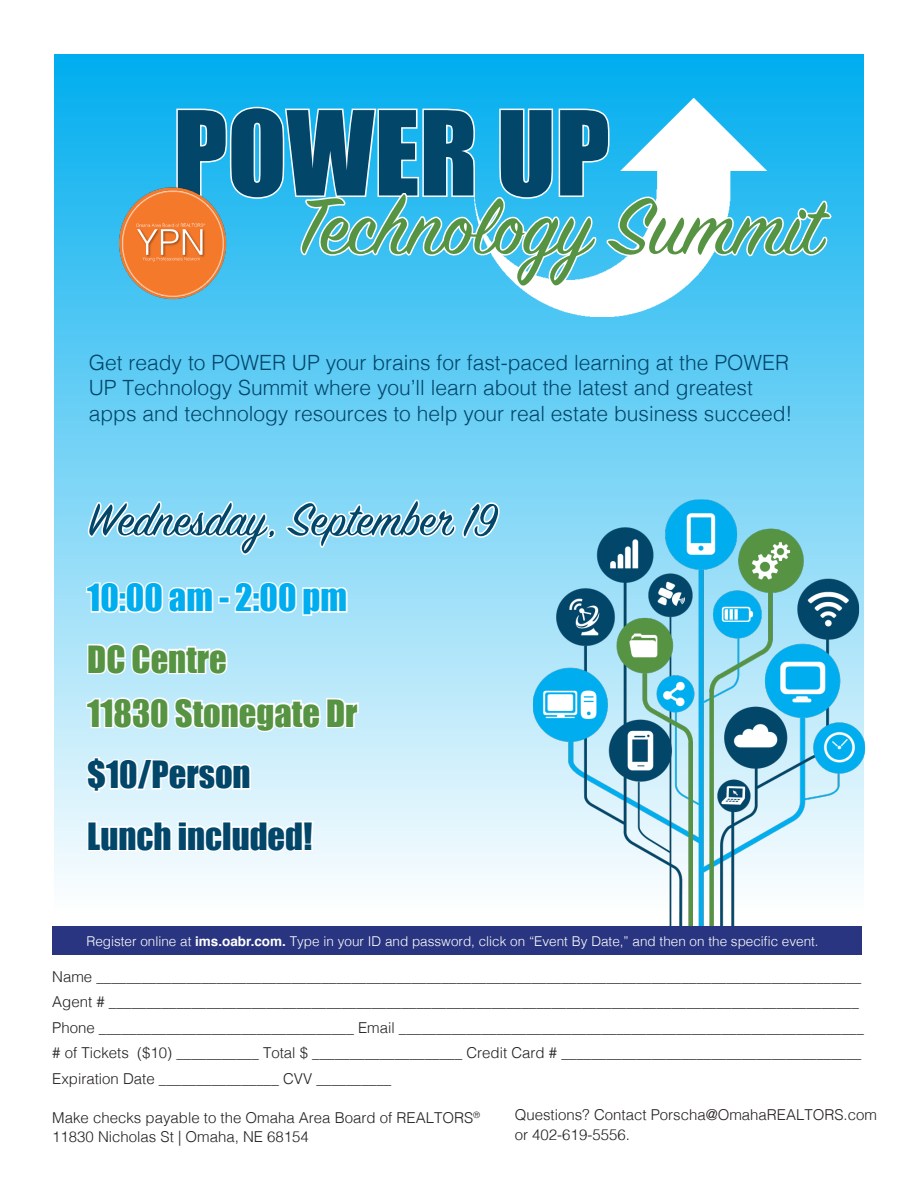
<style>
.page{position:relative;width:918px;height:1188px;background:#fff}
.page>*{position:absolute;margin:0;border:0;box-sizing:border-box;transform-origin:0 0}
.t1{font:108px "Impact";color:#02466a}
.t2{font:88.5px "Sign Painter House Script";color:#569342}
.t3{font:51px "Sign Painter House Script";color:#02466a}
.t4{font:34.5px "Impact";color:#569342}
.t5{font:34.5px "Impact";color:#02466a}
.t6{font:34.5px "Impact";color:#00aeef}
.t7{font:300 21px/25.2px "Helvetica";color:#02466a}
.t8{font:300 15px/25.5px "Helvetica";color:#231f20}
.t9{font:300 13.5px "Helvetica";color:#fff}
.s1{font-weight:700}
</style>
<div class="page">
<div style="left:54px;top:54px;width:810px;height:857px;background:linear-gradient(to bottom,#00adef,#fdfefe)"></div>
<img style="left:459px;top:476px;width:407px;height:450px">
<img style="left:475px;top:98px;width:291px;height:219px">
<img style="left:99px;top:168px;width:151px;height:151px">
<svg style="left:175px;top:105px;width:657px;height:185px"></svg>
<div style="left:52px;top:927px;width:810px;height:28px;background:#293580"></div>
<svg style="left:83px;top:499px;width:195px;height:59px"></svg>
<svg style="left:284px;top:498px;width:219px;height:49px"></svg>
<svg style="left:85px;top:580px;width:130px;height:35px"></svg>
<div style="left:218px;top:596px;width:12px;height:8px;border:3px solid #fff"></div>
<svg style="left:233px;top:580px;width:116px;height:37px"></svg>
<svg style="left:86px;top:641px;width:143px;height:36px"></svg>
<svg style="left:85px;top:695px;width:275px;height:39px"></svg>
<svg style="left:85px;top:756px;width:168px;height:38px"></svg>
<svg style="left:86px;top:819px;width:229px;height:35px"></svg>
<p class="t1" style="left:173px;top:69px;width:438px">POWER UP</p>
<p class="t2" style="left:298px;top:172px;width:525px">Technology Summit</p>
<p class="t7" style="left:89px;top:349px;width:705px">Get ready to POWER UP your brains for fast-paced learning at the POWER<br>UP Technology Summit where you’ll learn about the latest and greatest apps and technology resources to help your real estate business succeed!</p>
<p class="t3" style="left:87px;top:488px;width:410px">Wednesday, September 19</p>
<p class="t6" style="left:87px;top:571px;width:261px">10:00 am - 2:00 pm</p>
<p class="t4" style="left:87px;top:632px;width:141px">DC Centre</p>
<p class="t4" style="left:87px;top:686px;width:272px">11830 Stonegate Dr</p>
<p class="t5" style="left:87px;top:748px;width:165px">$10/Person</p>
<p class="t5" style="left:87px;top:809px;width:227px">Lunch included!</p>
<p class="t9" style="left:86px;top:929px;width:734px">Register online at <span class="s1">ims.oabr.com.</span> Type in your ID and password, click on “Event By Date,” and then on the specific event.</p>
<p class="t8" style="left:52px;top:963px;width:811px">Name ______________________________________________________________________________________________________</p>
<p class="t8" style="left:52px;top:988px;width:808px">Agent # ____________________________________________________________________________________________________</p>
<p class="t8" style="left:52px;top:1014px;width:813px">Phone __________________________________ Email ______________________________________________________________</p>
<p class="t8" style="left:52px;top:1039px;width:811px"># of Tickets ($10) ___________ Total $ ____________________ Credit Card # ________________________________________<br>Expiration Date ________________ CVV __________</p>
<p class="t8" style="left:52px;top:1104px;width:430px">Make checks payable to the Omaha Area Board of REALTORS<sup>®</sup></p>
<p class="t8" style="left:52px;top:1123px;width:258px">11830 Nicholas St | Omaha, NE 68154</p>
<p class="t8" style="left:515px;top:1101px;width:364px">Questions? Contact Porscha@OmahaREALTORS.com</p>
<p class="t8" style="left:515px;top:1121px;width:117px">or 402-619-5556.</p>
</div>
